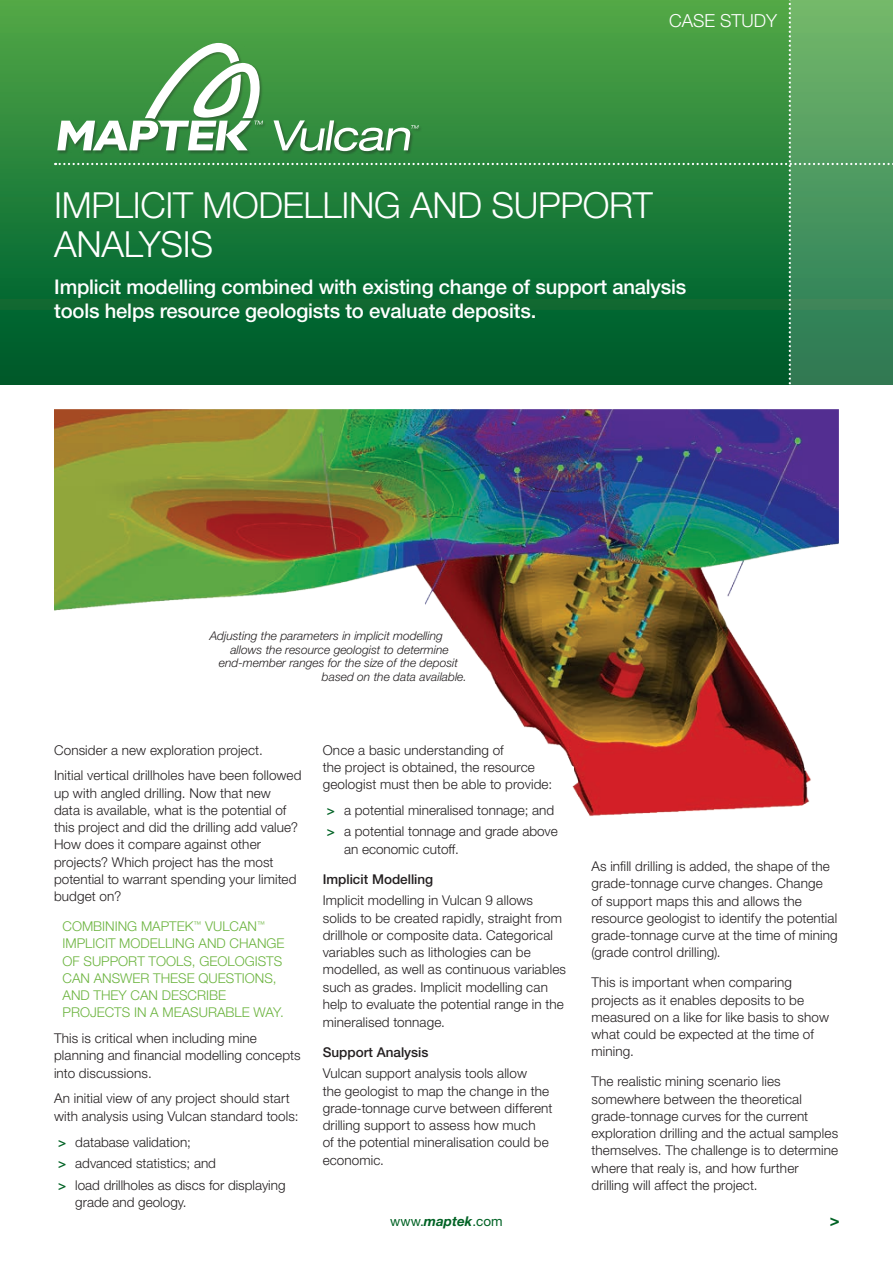
<style>
.page{position:relative;width:893px;height:1263px;background:#fff}
.page>*{position:absolute;margin:0;border:0;box-sizing:border-box;transform-origin:0 0}
.t1{font:300 36px/39px "Helvetica Neue LT Std";letter-spacing:-.01em;color:#fff}
.t2{font:500 20.25px/24.3px "Helvetica Neue LT Std";letter-spacing:-.01em;color:#fff}
.t3{font:300 18px "Helvetica Neue LT Std";color:#fff}
.t4{font:700 16.5px "Helvetica Neue LT Std";color:#006224}
.t5{font:300 13.5px/17.2px "Helvetica Neue LT Std";letter-spacing:.01em;color:#231f20}
.t6{font:300 13.5px/17.2px "Helvetica Neue LT Std";color:#6cb43f}
.t7{font:500 13.5px "Helvetica Neue LT Std";color:#231f20}
.t8{font:13.5px "Helvetica Neue LT Std";color:#006224}
.t9{font:italic 300 12px "Helvetica Neue LT Std";color:#231f20}
.s1{font-weight:500;color:#006224}
.s2{font-weight:700;font-style:italic}
</style>
<div class="page">
<div style="left:0;top:0;width:893px;height:384px;background:linear-gradient(to bottom,#51a848,#00582b)"></div>
<svg style="left:55px;top:0;width:838px;height:385px;background:#2d8542"></svg>
<img style="left:54px;top:409px;width:785px;height:408px">
<h3 class="t3" style="left:669px;top:10px;width:110px">CASE STUDY</h3>
<h1 class="t1" style="left:54px;top:185px;width:600px">IMPLICIT MODELLING AND SUPPORT<br>ANALYSIS</h1>
<h2 class="t2" style="left:54px;top:274px;width:634px">Implicit modelling combined with existing change of support analysis tools helps resource geologists to evaluate deposits.</h2>
<p class="t9" style="left:210px;top:629px;width:235px">Adjusting the parameters in implicit modelling</p>
<p class="t9" style="left:230px;top:642px;width:220px">allows the resource geologist to determine</p>
<p class="t9" style="left:219px;top:656px;width:240px">end-member ranges for the size of the deposit</p>
<p class="t9" style="left:322px;top:669px;width:146px">based on the data available.</p>
<p class="t5" style="left:54px;top:737px;width:249px;line-height:25.8px">Consider a new exploration project.<br>Initial vertical drillholes have been followed</p>
<p class="t5" style="left:54px;top:784px;width:246px">up with angled drilling. Now that new data is available, what is the potential of this project and did the drilling add value?<br>How does it compare against other projects? Which project has the most potential to warrant spending your limited budget on?</p>
<p class="t6" style="left:63px;top:917px;width:224px">COMBINING MAPTEK<sup>™</sup> VULCAN<sup>™<br></sup>IMPLICIT MODELLING AND CHANGE<br>OF SUPPORT TOOLS, GEOLOGISTS<br>CAN ANSWER THESE QUESTIONS,<br>AND THEY CAN DESCRIBE<br>PROJECTS IN A MEASURABLE WAY.</p>
<p class="t5" style="left:54px;top:1029px;width:248px">This is critical when including mine planning and financial modelling concepts into discussions.</p>
<p class="t5" style="left:54px;top:1090px;width:246px">An initial view of any project should start with analysis using Vulcan standard tools:</p>
<p class="t5" style="left:58px;top:1131px;width:229px;line-height:21.5px"><span class="s1">&gt;</span> database validation;<br><span class="s1">&gt;</span> advanced statistics; and<br><span class="s1">&gt;</span> load drillholes as discs for displaying</p>
<p class="t5" style="left:75px;top:1193px;width:113px">grade and geology.</p>
<p class="t5" style="left:323px;top:741px;width:231px">Once a basic understanding of<br>the project is obtained, the resource geologist must then be able to provide:</p>
<p class="t5" style="left:327px;top:799px;width:232px;line-height:21.5px"><span class="s1">&gt;</span> a potential mineralised tonnage; and <span class="s1">&gt;</span> a potential tonnage and grade above</p>
<p class="t5" style="left:344px;top:840px;width:117px">an economic cutoff.</p>
<p class="t7" style="left:323px;top:871px;width:112px">Implicit Modelling</p>
<p class="t5" style="left:323px;top:891px;width:245px">Implicit modelling in Vulcan 9 allows solids to be created rapidly, straight from drillhole or composite data. Categorical variables such as lithologies can be modelled, as well as continuous variables such as grades. Implicit modelling can help to evaluate the potential range in the mineralised tonnage.</p>
<p class="t7" style="left:323px;top:1044px;width:107px">Support Analysis</p>
<p class="t5" style="left:323px;top:1064px;width:231px">Vulcan support analysis tools allow<br>the geologist to map the change in the grade-tonnage curve between different drilling support to assess how much<br>of the potential mineralisation could be economic.</p>
<p class="t5" style="left:591px;top:857px;width:248px">As infill drilling is added, the shape of the grade-tonnage curve changes. Change<br>of support maps this and allows the resource geologist to identify the potential grade-tonnage curve at the time of mining (grade control drilling).</p>
<p class="t5" style="left:591px;top:973px;width:239px">This is important when comparing projects as it enables deposits to be measured on a like for like basis to show what could be expected at the time of mining.</p>
<p class="t5" style="left:591px;top:1073px;width:248px">The realistic mining scenario lies somewhere between the theoretical grade-tonnage curves for the current exploration drilling and the actual samples themselves. The challenge is to determine where that realy is, and how further drilling will affect the project.</p>
<p class="t8" style="left:390px;top:1213px;width:114px">www.<span class="s2">maptek</span>.com</p>
<p class="t4" style="left:830px;top:1210px;width:11px">&gt;</p>
</div>
